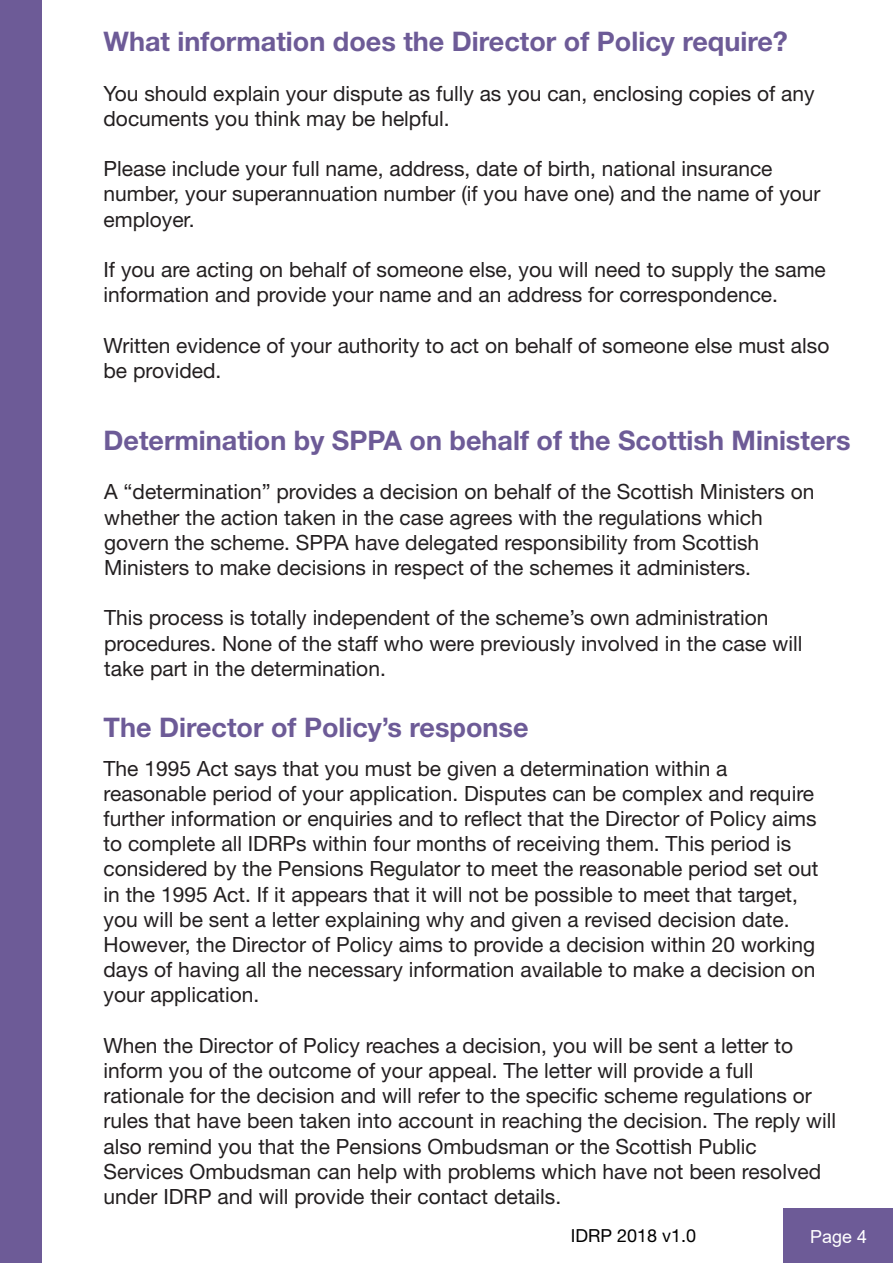
<style>
.page{position:relative;width:893px;height:1263px;background:#fff}
.page>*{position:absolute;margin:0;border:0;box-sizing:border-box;transform-origin:0 0}
.t1{font:700 27px "Helvetica Neue LT Std";color:#6d5b97}
.t2{font:21px/25.2px "Helvetica Neue LT Std";color:#231f20}
.t3{font:18px "Helvetica Neue LT Std";color:#000}
.t4{font:18px "Arial";color:#fff}
</style>
<div class="page">
<div style="left:0;top:0;width:41px;height:1263px;background:#6d5b97"></div>
<div style="left:783px;top:1209px;width:110px;height:54px;background:#6d5b97"></div>
<p class="t1" style="left:104px;top:24px;width:686px">What information does the Director of Policy require?</p>
<p class="t2" style="left:104px;top:80px;width:713px">You should explain your dispute as fully as you can, enclosing copies of any documents you think may be helpful.</p>
<p class="t2" style="left:104px;top:156px;width:718px">Please include your full name, address, date of birth, national insurance number, your superannuation number (if you have one) and the name of your employer.</p>
<p class="t2" style="left:104px;top:257px;width:724px">If you are acting on behalf of someone else, you will need to supply the same information and provide your name and an address for correspondence.</p>
<p class="t2" style="left:104px;top:332px;width:727px">Written evidence of your authority to act on behalf of someone else must also be provided.</p>
<p class="t1" style="left:104px;top:423px;width:748px">Determination by SPPA on behalf of the Scottish Ministers</p>
<p class="t2" style="left:104px;top:479px;width:712px">A “determination” provides a decision on behalf of the Scottish Ministers on whether the action taken in the case agrees with the regulations which govern the scheme. SPPA have delegated responsibility from Scottish Ministers to make decisions in respect of the schemes it administers.</p>
<p class="t2" style="left:104px;top:605px;width:700px">This process is totally independent of the scheme’s own administration procedures. None of the staff who were previously involved in the case will take part in the determination.</p>
<p class="t1" style="left:104px;top:711px;width:426px">The Director of Policy’s response</p>
<p class="t2" style="left:104px;top:755px;width:716px">The 1995 Act says that you must be given a determination within a reasonable period of your application. Disputes can be complex and require further information or enquiries and to reflect that the Director of Policy aims to complete all IDRPs within four months of receiving them. This period is considered by the Pensions Regulator to meet the reasonable period set out in the 1995 Act. If it appears that it will not be possible to meet that target, you will be sent a letter explaining why and given a revised decision date.<br>However, the Director of Policy aims to provide a decision within 20 working days of having all the necessary information available to make a decision on your application.</p>
<p class="t2" style="left:104px;top:1032px;width:734px">When the Director of Policy reaches a decision, you will be sent a letter to inform you of the outcome of your appeal. The letter will provide a full rationale for the decision and will refer to the specific scheme regulations or rules that have been taken into account in reaching the decision. The reply will also remind you that the Pensions Ombudsman or the Scottish Public Services Ombudsman can help with problems which have not been resolved under IDRP and will provide their contact details.</p>
<p class="t3" style="left:571px;top:1225px;width:127px">IDRP 2018 v1.0</p>
<p class="t4" style="left:810px;top:1224px;width:59px">Page 4</p>
</div>
